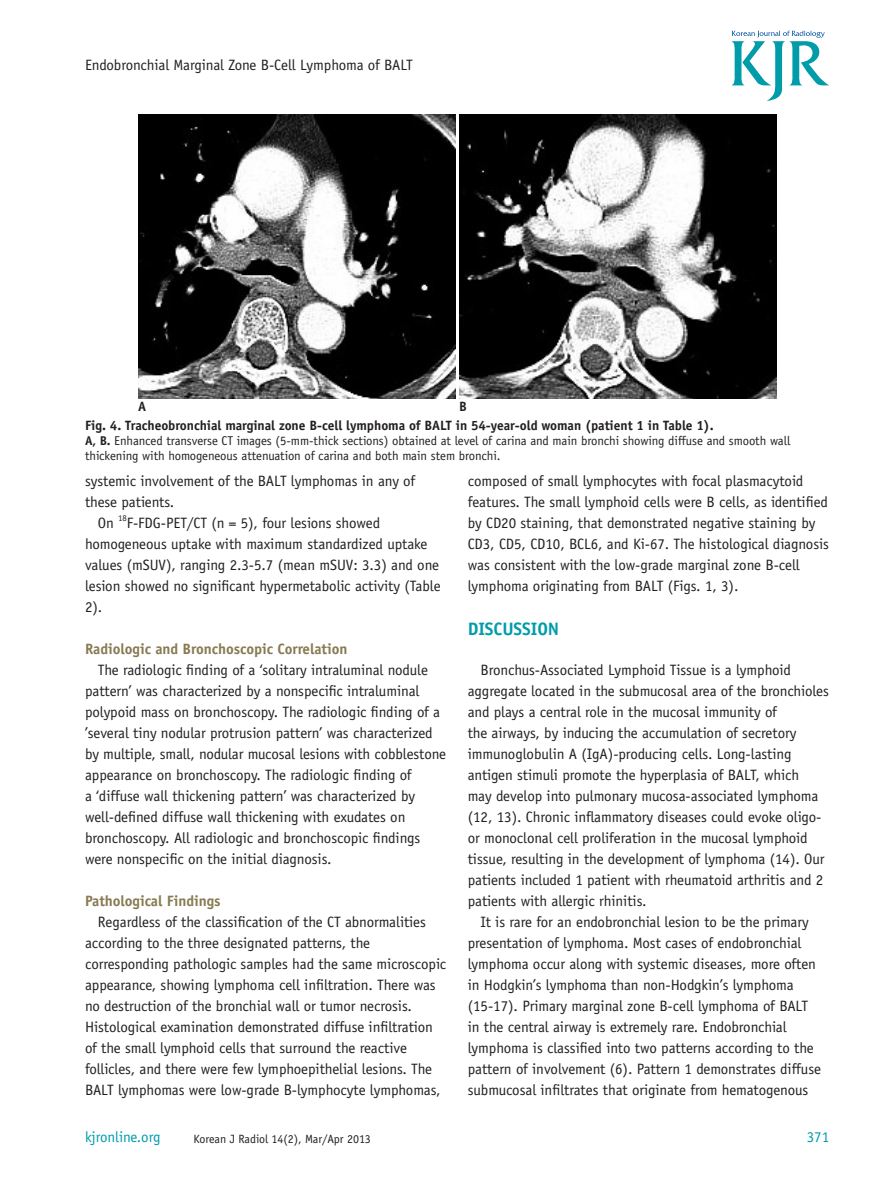
<style>
.page{position:relative;width:893px;height:1191px;background:#fff}
.page>*{position:absolute;margin:0;border:0;box-sizing:border-box;transform-origin:0 0}
.큰제목{font:700 18px "Officina Sans Std";letter-spacing:-.005em;color:#009caa}
.본문{font:15px/21px "Officina Sans Std";letter-spacing:-.005em;color:#231f20}
._1_제목{font:700 15px "Officina Sans Std";letter-spacing:-.005em;color:#887a51}
.t1{font:15px "Officina Sans Std";letter-spacing:-.005em;color:#009caa}
.그림제목{font:700 13.5px "Officina Sans Std";letter-spacing:-.005em;color:#231f20}
.그림제목1{font:12.75px/15.3px "Officina Sans Std";letter-spacing:-.005em;color:#231f20}
.t2{font:12px "Officina Sans Std";letter-spacing:-.005em;color:#231f20}
.s1{font-weight:700}
</style>
<div class="page">
<svg style="left:732px;top:31px;width:97px;height:70px"></svg>
<img style="left:138px;top:115px;width:317px;height:283px">
<img style="left:459px;top:115px;width:317px;height:283px">
<p class="본문" style="left:85px;top:54px;width:329px">Endobronchial Marginal Zone B-Cell Lymphoma of BALT</p>
<p class="그림제목" style="left:138px;top:398px;width:10px">A</p>
<p class="그림제목" style="left:459px;top:398px;width:9px">B</p>
<p class="그림제목" style="left:85px;top:416px;width:630px">Fig. 4. Tracheobronchial marginal zone B-cell lymphoma of BALT in 54-year-old woman (patient 1 in Table 1).</p>
<p class="그림제목1" style="left:85px;top:433px;width:707px"><span class="s1">A, B.</span> Enhanced transverse CT images (5-mm-thick sections) obtained at level of carina and main bronchi showing diffuse and smooth wall thickening with homogeneous attenuation of carina and both main stem bronchi.</p>
<p class="본문" style="left:85px;top:470px;width:332px">systemic involvement of the BALT lymphomas in any of these patients.</p>
<p class="본문" style="left:85px;top:512px;width:357px;text-indent:13px">On <sup>18</sup>F-FDG-PET/CT (n = 5), four lesions showed homogeneous uptake with maximum standardized uptake values (mSUV), ranging 2.3-5.7 (mean mSUV: 3.3) and one lesion showed no significant hypermetabolic activity (Table 2).</p>
<p class="_1_제목" style="left:85px;top:639px;width:264px">Radiologic and Bronchoscopic Correlation</p>
<p class="본문" style="left:85px;top:659px;width:362px;text-indent:13px">The radiologic finding of a ‘solitary intraluminal nodule pattern’ was characterized by a nonspecific intraluminal polypoid mass on bronchoscopy. The radiologic finding of a ’several tiny nodular protrusion pattern’ was characterized by multiple, small, nodular mucosal lesions with cobblestone appearance on bronchoscopy. The radiologic finding of<br>a ‘diffuse wall thickening pattern’ was characterized by well-defined diffuse wall thickening with exudates on bronchoscopy. All radiologic and bronchoscopic findings were nonspecific on the initial diagnosis.</p>
<p class="_1_제목" style="left:85px;top:891px;width:137px">Pathological Findings</p>
<p class="본문" style="left:85px;top:911px;width:363px;text-indent:13px">Regardless of the classification of the CT abnormalities according to the three designated patterns, the corresponding pathologic samples had the same microscopic appearance, showing lymphoma cell infiltration. There was no destruction of the bronchial wall or tumor necrosis.<br>Histological examination demonstrated diffuse infiltration of the small lymphoid cells that surround the reactive follicles, and there were few lymphoepithelial lesions. The BALT lymphomas were low-grade B-lymphocyte lymphomas,</p>
<p class="본문" style="left:468px;top:470px;width:363px">composed of small lymphocytes with focal plasmacytoid features. The small lymphoid cells were B cells, as identified by CD20 staining, that demonstrated negative staining by CD3, CD5, CD10, BCL6, and Ki-67. The histological diagnosis was consistent with the low-grade marginal zone B-cell lymphoma originating from BALT (Figs. 1, 3).</p>
<p class="큰제목" style="left:468px;top:618px;width:93px">DISCUSSION</p>
<p class="본문" style="left:468px;top:659px;width:363px;text-indent:13px">Bronchus-Associated Lymphoid Tissue is a lymphoid aggregate located in the submucosal area of the bronchioles and plays a central role in the mucosal immunity of<br>the airways, by inducing the accumulation of secretory immunoglobulin A (IgA)-producing cells. Long-lasting antigen stimuli promote the hyperplasia of BALT, which<br>may develop into pulmonary mucosa-associated lymphoma (12, 13). Chronic inflammatory diseases could evoke oligo&shy;or monoclonal cell proliferation in the mucosal lymphoid tissue, resulting in the development of lymphoma (14). Our patients included 1 patient with rheumatoid arthritis and 2 patients with allergic rhinitis.</p>
<p class="본문" style="left:468px;top:911px;width:355px;text-indent:13px">It is rare for an endobronchial lesion to be the primary presentation of lymphoma. Most cases of endobronchial lymphoma occur along with systemic diseases, more often in Hodgkin’s lymphoma than non-Hodgkin’s lymphoma (15-17). Primary marginal zone B-cell lymphoma of BALT in the central airway is extremely rare. Endobronchial lymphoma is classified into two patterns according to the pattern of involvement (6). Pattern 1 demonstrates diffuse submucosal infiltrates that originate from hematogenous</p>
<p class="t1" style="left:85px;top:1128px;width:77px">kjronline.org</p>
<p class="t2" style="left:194px;top:1132px;width:179px">Korean J Radiol 14(2), Mar/Apr 2013</p>
<p class="t1" style="left:807px;top:1128px;width:24px">371</p>
</div>
